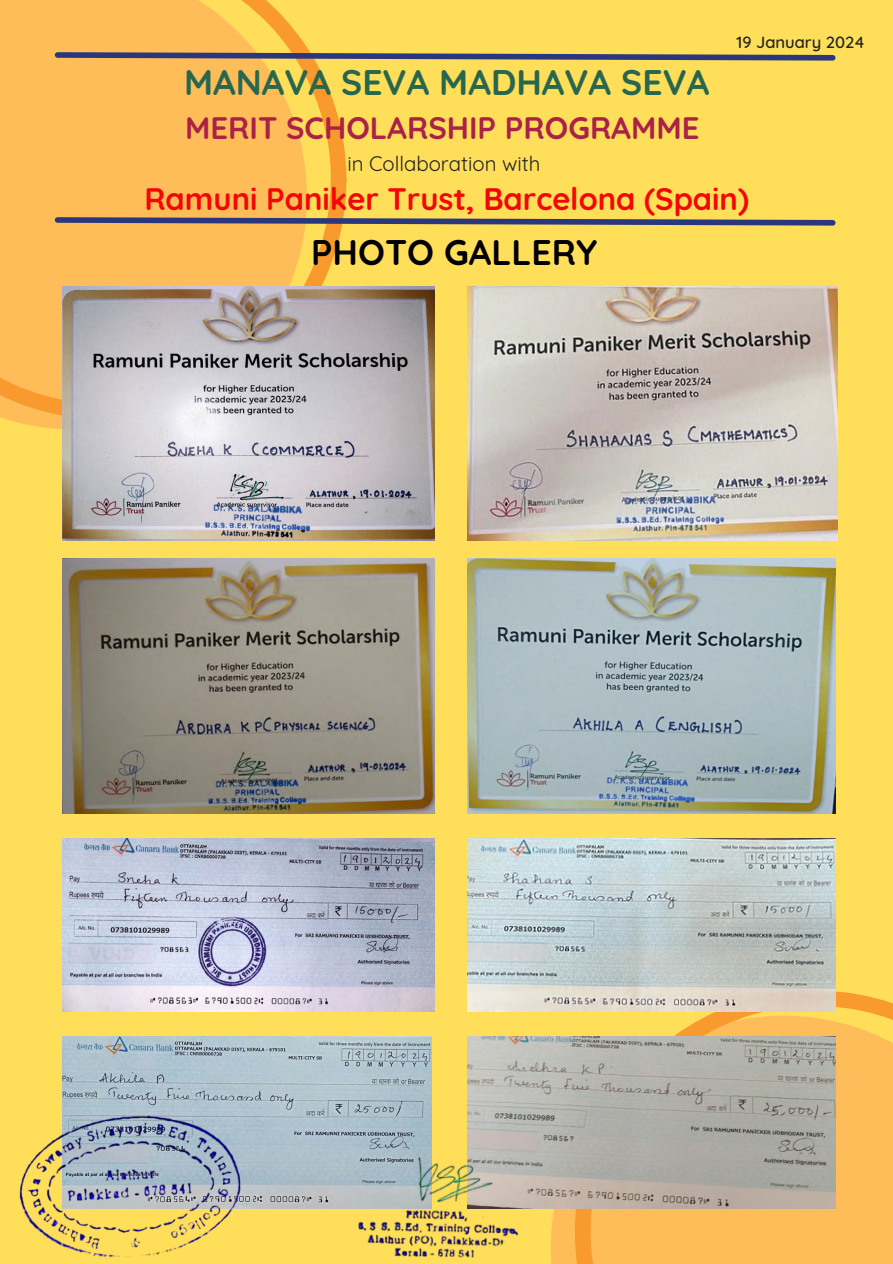
<style>
.page{position:relative;width:893px;height:1264px;background:#fff}
.page>*{position:absolute;margin:0;border:0;box-sizing:border-box;transform-origin:0 0}
.t1{font:700 35.4px "Quicksand";color:#27674f}
.t2{font:700 35.4px "Quicksand";color:#000}
.t3{font:700 30.9px "Quicksand";color:#f40606}
.t4{font:700 30.9px "Quicksand";color:#aa2247}
.t5{font:20.4px "Quicksand";color:#222}
.t6{font:500 16.5px "Quicksand";color:#222}
</style>
<div class="page">
<div style="left:0;top:0;width:892px;height:1263px;background:#ffde59"></div>
<svg style="left:0;top:0;width:346px;height:420px;background:#febe57"></svg>
<svg style="left:550px;top:1208px;width:24px;height:55px"></svg>
<svg style="left:574px;top:990px;width:318px;height:273px;background:#fcbe58"></svg>
<svg style="left:52px;top:214px;width:784px;height:14px"></svg>
<svg style="left:52px;top:49px;width:784px;height:14px"></svg>
<img style="left:63px;top:286px;width:371px;height:255px">
<img style="left:63px;top:839px;width:371px;height:172px">
<img style="left:467px;top:286px;width:370px;height:255px">
<img style="left:63px;top:559px;width:371px;height:254px">
<img style="left:467px;top:559px;width:368px;height:254px">
<img style="left:467px;top:839px;width:368px;height:172px">
<img style="left:63px;top:1036px;width:368px;height:172px">
<img style="left:467px;top:1036px;width:368px;height:172px">
<img style="left:354px;top:1154px;width:167px;height:104px">
<img style="left:19px;top:1109px;width:225px;height:149px">
<p class="t6" style="left:736px;top:32px;width:130px">19 January 2024</p>
<p class="t1" style="left:184px;top:60px;width:527px">MANAVA SEVA MADHAVA SEVA</p>
<p class="t4" style="left:185px;top:108px;width:515px">MERIT SCHOLARSHIP PROGRAMME</p>
<p class="t5" style="left:347px;top:150px;width:194px">in Collaboration with</p>
<p class="t3" style="left:144px;top:179px;width:606px">Ramuni Paniker Trust, Barcelona (Spain)</p>
<p class="t2" style="left:311px;top:230px;width:287px">PHOTO GALLERY</p>
</div>
